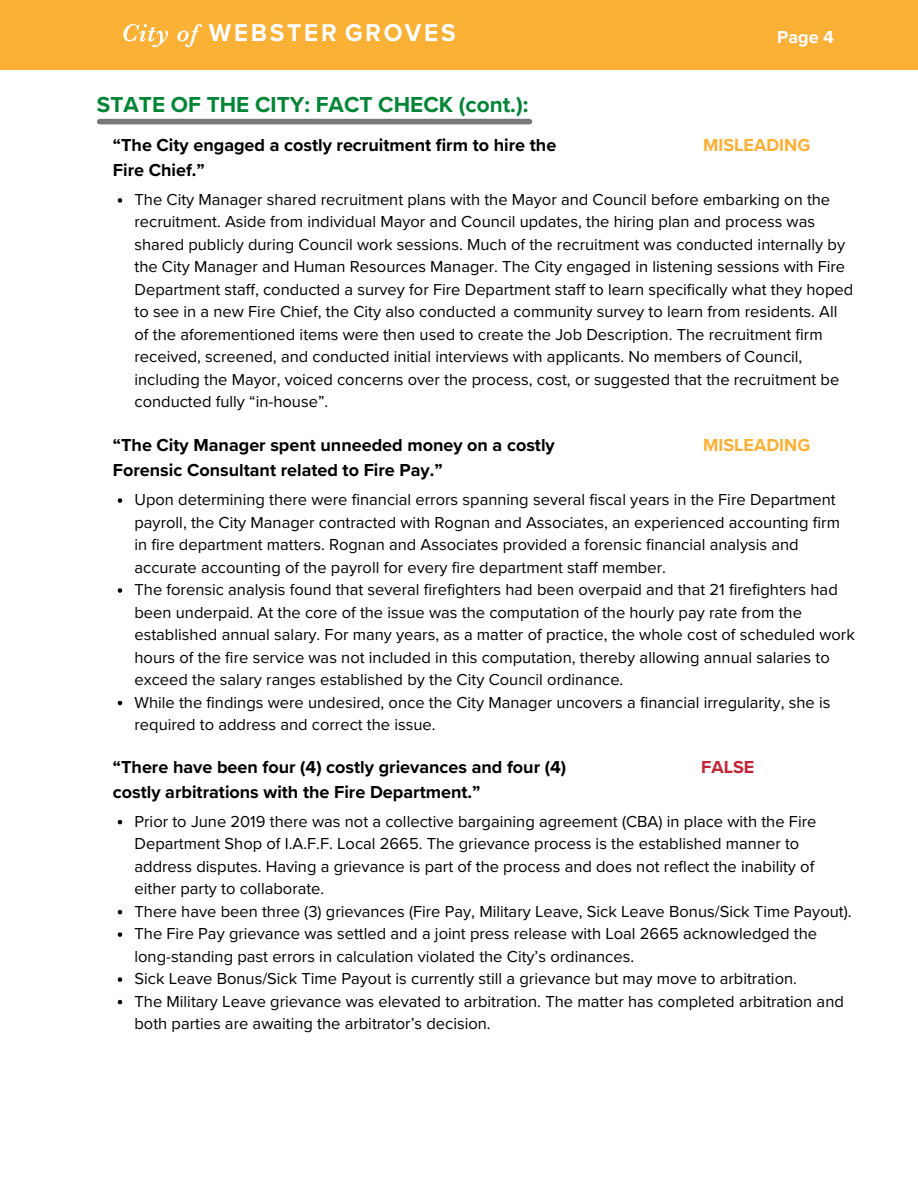
<style>
.page{position:relative;width:918px;height:1188px;background:#fff}
.page>*{position:absolute;margin:0;border:0;box-sizing:border-box;transform-origin:0 0}
.t1{font:700 22.5px "Proxima Nova";color:#008436}
.t2{font:700 18px/24.8px "Proxima Nova";color:#000}
.t3{font:700 18px "Proxima Nova";color:#fbb036}
.t4{font:700 18px "Proxima Nova";color:#fff}
.t5{font:700 18px "Proxima Nova";color:#c12637}
.t6{font:16.5px/22.5px "Proxima Nova";color:#000}
</style>
<div class="page">
<div style="left:0;top:0;width:918px;height:70px;background:#fbb036"></div>
<img style="left:123px;top:23px;width:332px;height:25px">
<svg style="left:118px;top:198px;width:4px;height:5px"></svg>
<svg style="left:118px;top:498px;width:4px;height:5px"></svg>
<svg style="left:118px;top:588px;width:4px;height:5px"></svg>
<svg style="left:118px;top:701px;width:4px;height:4px"></svg>
<svg style="left:118px;top:820px;width:4px;height:4px"></svg>
<svg style="left:118px;top:910px;width:4px;height:4px"></svg>
<svg style="left:118px;top:932px;width:4px;height:5px"></svg>
<svg style="left:118px;top:977px;width:4px;height:5px"></svg>
<svg style="left:118px;top:1000px;width:4px;height:4px"></svg>
<div style="left:100px;top:119px;width:430px;height:5px;background:#76797a"></div>
<p class="t1" style="left:97px;top:91px;width:433px">STATE OF THE CITY: FACT CHECK (cont.):</p>
<p class="t4" style="left:777px;top:26px;width:58px">Page 4</p>
<p class="t2" style="left:113px;top:133px;width:445px">“The City engaged a costly recruitment firm to hire the<br>Fire Chief.”</p>
<p class="t3" style="left:703px;top:135px;width:109px">MISLEADING</p>
<p class="t6" style="left:135px;top:189px;width:720px">The City Manager shared recruitment plans with the Mayor and Council before embarking on the recruitment. Aside from individual Mayor and Council updates, the hiring plan and process was shared publicly during Council work sessions. Much of the recruitment was conducted internally by the City Manager and Human Resources Manager. The City engaged in listening sessions with Fire Department staff, conducted a survey for Fire Department staff to learn specifically what they hoped to see in a new Fire Chief, the City also conducted a community survey to learn from residents. All of the aforementioned items were then used to create the Job Description. The recruitment firm received, screened, and conducted initial interviews with applicants. No members of Council, including the Mayor, voiced concerns over the process, cost, or suggested that the recruitment be conducted fully “in-house”.</p>
<p class="t2" style="left:113px;top:433px;width:443px">“The City Manager spent unneeded money on a costly<br>Forensic Consultant related to Fire Pay.”</p>
<p class="t3" style="left:703px;top:435px;width:109px">MISLEADING</p>
<p class="t6" style="left:135px;top:489px;width:707px">Upon determining there were financial errors spanning several fiscal years in the Fire Department payroll, the City Manager contracted with Rognan and Associates, an experienced accounting firm in fire department matters. Rognan and Associates provided a forensic financial analysis and accurate accounting of the payroll for every fire department staff member.</p>
<p class="t6" style="left:135px;top:579px;width:722px">The forensic analysis found that several firefighters had been overpaid and that 21 firefighters had been underpaid. At the core of the issue was the computation of the hourly pay rate from the established annual salary. For many years, as a matter of practice, the whole cost of scheduled work hours of the fire service was not included in this computation, thereby allowing annual salaries to exceed the salary ranges established by the City Council ordinance.</p>
<p class="t6" style="left:135px;top:691px;width:697px">While the findings were undesired, once the City Manager uncovers a financial irregularity, she is required to address and correct the issue.</p>
<p class="t2" style="left:113px;top:755px;width:455px">“There have been four (4) costly grievances and four (4) costly arbitrations with the Fire Department.”</p>
<p class="t5" style="left:701px;top:756px;width:55px">FALSE</p>
<p class="t6" style="left:135px;top:810px;width:683px">Prior to June 2019 there was not a collective bargaining agreement (CBA) in place with the Fire Department Shop of I.A.F.F. Local 2665. The grievance process is the established manner to address disputes. Having a grievance is part of the process and does not reflect the inability of either party to collaborate.</p>
<p class="t6" style="left:135px;top:900px;width:719px">There have been three (3) grievances (Fire Pay, Military Leave, Sick Leave Bonus/Sick Time Payout).</p>
<p class="t6" style="left:135px;top:923px;width:684px">The Fire Pay grievance was settled and a joint press release with Loal 2665 acknowledged the long-standing past errors in calculation violated the City’s ordinances.</p>
<p class="t6" style="left:135px;top:968px;width:664px">Sick Leave Bonus/Sick Time Payout is currently still a grievance but may move to arbitration.</p>
<p class="t6" style="left:135px;top:990px;width:711px">The Military Leave grievance was elevated to arbitration. The matter has completed arbitration and both parties are awaiting the arbitrator’s decision.</p>
</div>
